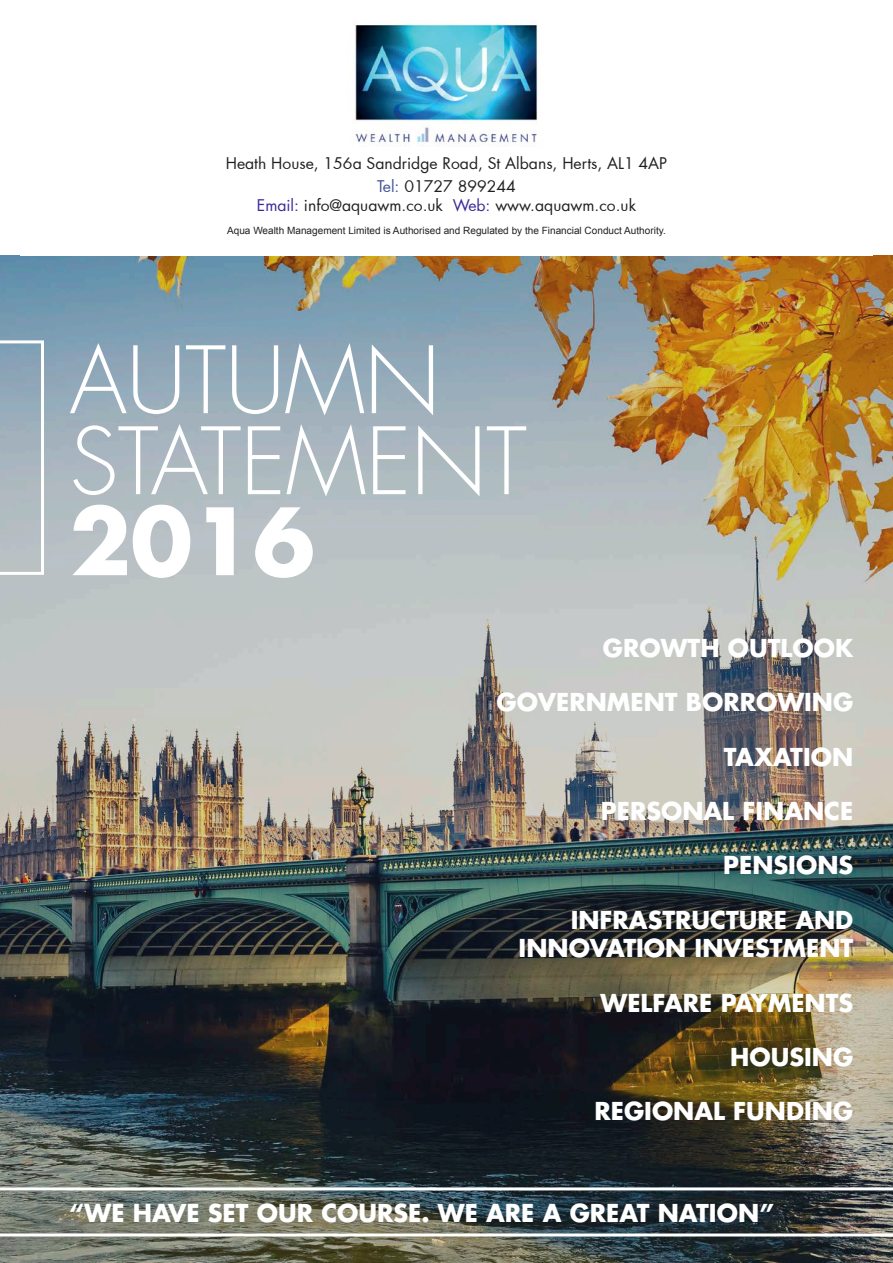
<style>
.page{position:relative;width:893px;height:1263px;background:#fff}
.page>*{position:absolute;margin:0;border:0;box-sizing:border-box;transform-origin:0 0}
.t1{font:300 90px "Futura LT";letter-spacing:-.005em;color:#fff}
.t2{font:700 90px "Futura LT";color:#fff}
.Front_page_header{font:700 24px/28.8px "Futura LT";color:#fff;text-align:right}
.t3{font:15.75px/23px "Futura";color:#231f20;text-align:center}
.t4{font:10.05px "Arial";color:#231f20}
.s1{color:#405299}
.s2{color:#3c2897}
</style>
<div class="page">
<img style="left:0;top:255px;width:893px;height:1008px">
<svg style="left:0;top:340px;width:44px;height:235px;background:#a9b7c2"></svg>
<img style="left:0;top:1187px;width:893px;height:49px">
<img style="left:354px;top:23px;width:184px;height:124px">
<p class="t3" style="left:226px;top:151px;width:443px">Heath House, 156a Sandridge Road, St Albans, Herts, AL1 4AP<br><span class="s1">Tel:</span> 01727 899244</p>
<p class="t3" style="left:257px;top:193px;width:381px"><span class="s2">Email:</span> info@aquawm.co.uk <span class="s2">Web:</span> www.aquawm.co.uk</p>
<p class="t4" style="left:227px;top:224px;width:440px">Aqua Wealth Management Limited is Authorised and Regulated by the Financial Conduct Authority.</p>
<p class="t1" style="left:69px;top:326px;width:372px">AUTUMN</p>
<p class="t1" style="left:69px;top:407px;width:459px">STATEMENT</p>
<p class="t2" style="left:69px;top:482px;width:247px">2016</p>
<p class="Front_page_header" style="left:603px;top:633px;width:252px">GROWTH OUTLOOK</p>
<p class="Front_page_header" style="left:496px;top:688px;width:358px">GOVERNMENT BORROWING</p>
<p class="Front_page_header" style="left:724px;top:742px;width:131px">TAXATION</p>
<p class="Front_page_header" style="left:601px;top:796px;width:254px">PERSONAL FINANCE</p>
<p class="Front_page_header" style="left:723px;top:851px;width:131px">PENSIONS</p>
<p class="Front_page_header" style="left:519px;top:905px;width:336px">INFRASTRUCTURE AND<br>INNOVATION INVESTMENT</p>
<p class="Front_page_header" style="left:601px;top:988px;width:254px">WELFARE PAYMENTS</p>
<p class="Front_page_header" style="left:730px;top:1042px;width:125px">HOUSING</p>
<p class="Front_page_header" style="left:594px;top:1097px;width:260px">REGIONAL FUNDING</p>
<p class="Front_page_header" style="left:69px;top:1198px;width:706px">“WE HAVE SET OUR COURSE. WE ARE A GREAT NATION”</p>
</div>
